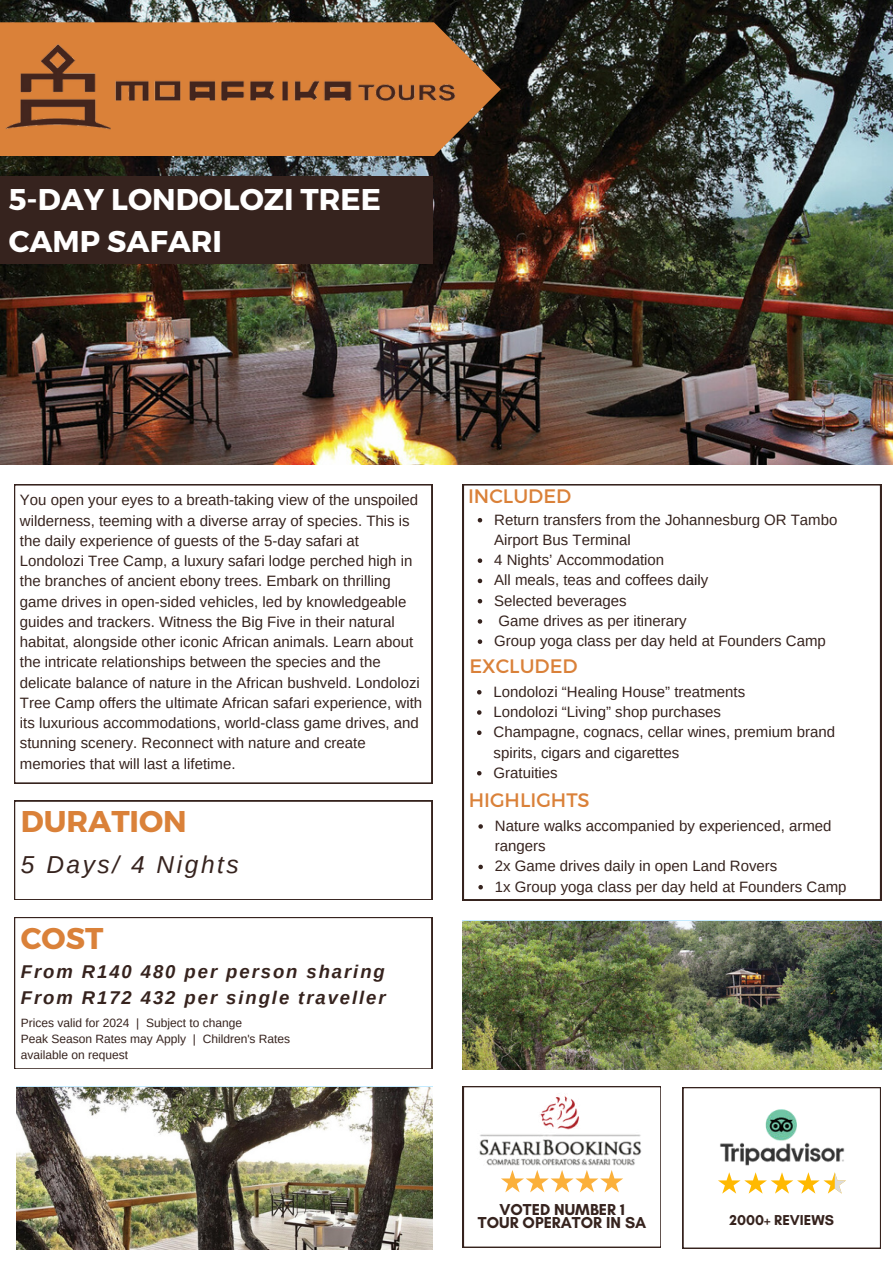
<style>
.page{position:relative;width:893px;height:1264px;background:#fff}
.page>*{position:absolute;margin:0;border:0;box-sizing:border-box;transform-origin:0 0}
.t1{font:700 30px/41.5px "Montserrat";color:#fff}
.t2{font:700 30px "Montserrat";color:#da8139}
.t3{font:italic 24.45px "Arimo";letter-spacing:.105em;color:#36231e}
.t4{font:19.5px "Montserrat";color:#da8139}
.t5{font:italic 700 18.45px/25.8px "Arimo";letter-spacing:.105em;color:#36231e}
.t6{font:700 16.05px/13.5px "Glacial Indifference";color:#36231e;text-align:center}
.t7{font:15px/20.2px "Arimo";color:#36231e}
.t8{font:700 14.55px "Glacial Indifference";color:#36231e}
.t9{font:12px/16px "Arimo";color:#36231e}
</style>
<div class="page">
<img style="left:0;top:0;width:892px;height:464px">
<svg style="left:0;top:22px;width:501px;height:134px;background:#ad6b34"></svg>
<div style="left:0;top:176px;width:432px;height:88px;background:#36231e"></div>
<svg style="left:14px;top:484px;width:418px;height:299px"></svg>
<svg style="left:14px;top:917px;width:418px;height:151px"></svg>
<svg style="left:14px;top:800px;width:418px;height:99px"></svg>
<svg style="left:463px;top:484px;width:417px;height:416px"></svg>
<svg style="left:682px;top:1087px;width:198px;height:161px"></svg>
<img style="left:0;top:35px;width:463px;height:108px">
<img style="left:462px;top:1025px;width:212px;height:223px">
<img style="left:700px;top:1069px;width:162px;height:151px">
<svg style="left:477px;top:518px;width:5px;height:4px"></svg>
<svg style="left:477px;top:558px;width:5px;height:5px"></svg>
<svg style="left:477px;top:578px;width:5px;height:5px"></svg>
<svg style="left:477px;top:599px;width:5px;height:4px"></svg>
<svg style="left:477px;top:619px;width:5px;height:4px"></svg>
<svg style="left:477px;top:639px;width:5px;height:5px"></svg>
<svg style="left:477px;top:690px;width:4px;height:4px"></svg>
<svg style="left:477px;top:710px;width:4px;height:4px"></svg>
<svg style="left:477px;top:730px;width:4px;height:5px"></svg>
<svg style="left:477px;top:771px;width:4px;height:4px"></svg>
<svg style="left:478px;top:824px;width:5px;height:4px"></svg>
<svg style="left:478px;top:864px;width:5px;height:5px"></svg>
<svg style="left:478px;top:885px;width:5px;height:4px"></svg>
<img style="left:17px;top:1087px;width:415px;height:162px">
<img style="left:463px;top:921px;width:418px;height:148px">
<h1 class="t1" style="left:9px;top:179px;width:373px">5-DAY LONDOLOZI TREE<br>CAMP SAFARI</h1>
<p class="t7" style="left:20px;top:490px;width:404px">You open your eyes to a breath-taking view of the unspoiled wilderness, teeming with a diverse array of species. This is the daily experience of guests of the 5-day safari at Londolozi Tree Camp, a luxury safari lodge perched high in the branches of ancient ebony trees. Embark on thrilling game drives in open-sided vehicles, led by knowledgeable guides and trackers. Witness the Big Five in their natural habitat, alongside other iconic African animals. Learn about the intricate relationships between the species and the delicate balance of nature in the African bushveld. Londolozi Tree Camp offers the ultimate African safari experience, with its luxurious accommodations, world-class game drives, and stunning scenery. Reconnect with nature and create memories that will last a lifetime.</p>
<h3 class="t4" style="left:468px;top:484px;width:105px">INCLUDED</h3>
<p class="t7" style="left:494px;top:509px;width:345px">Return transfers from the Johannesburg OR Tambo<br>Airport Bus Terminal<br>4 Nights’ Accommodation<br>All meals, teas and coffees daily<br>Selected beverages<br>Game drives as per itinerary<br>Group yoga class per day held at Founders Camp</p>
<h3 class="t4" style="left:469px;top:654px;width:110px">EXCLUDED</h3>
<p class="t7" style="left:493px;top:681px;width:343px">Londolozi “Healing House” treatments<br>Londolozi “Living” shop purchases<br>Champagne, cognacs, cellar wines, premium brand spirits, cigars and cigarettes<br>Gratuities</p>
<h3 class="t4" style="left:468px;top:788px;width:122px">HIGHLIGHTS</h3>
<p class="t7" style="left:495px;top:815px;width:353px">Nature walks accompanied by experienced, armed rangers<br>2x Game drives daily in open Land Rovers<br>1x Group yoga class per day held at Founders Camp</p>
<h1 class="t2" style="left:21px;top:803px;width:167px">DURATION</h1>
<h2 class="t3" style="left:21px;top:847px;width:219px">5 Days/ 4 Nights</h2>
<h1 class="t2" style="left:21px;top:919px;width:84px">COST</h1>
<p class="t5" style="left:21px;top:959px;width:366px">From R140 480 per person sharing<br>From R172 432 per single traveller</p>
<p class="t9" style="left:21px;top:1015px;width:271px">Prices valid for 2024 | Subject to change<br>Peak Season Rates may Apply | Children's Rates available on request</p>
<p class="t6" style="left:478px;top:1202px;width:170px">VOTED NUMBER 1<br>TOUR OPERATOR IN SA</p>
<p class="t8" style="left:729px;top:1211px;width:106px">2000+ REVIEWS</p>
</div>
